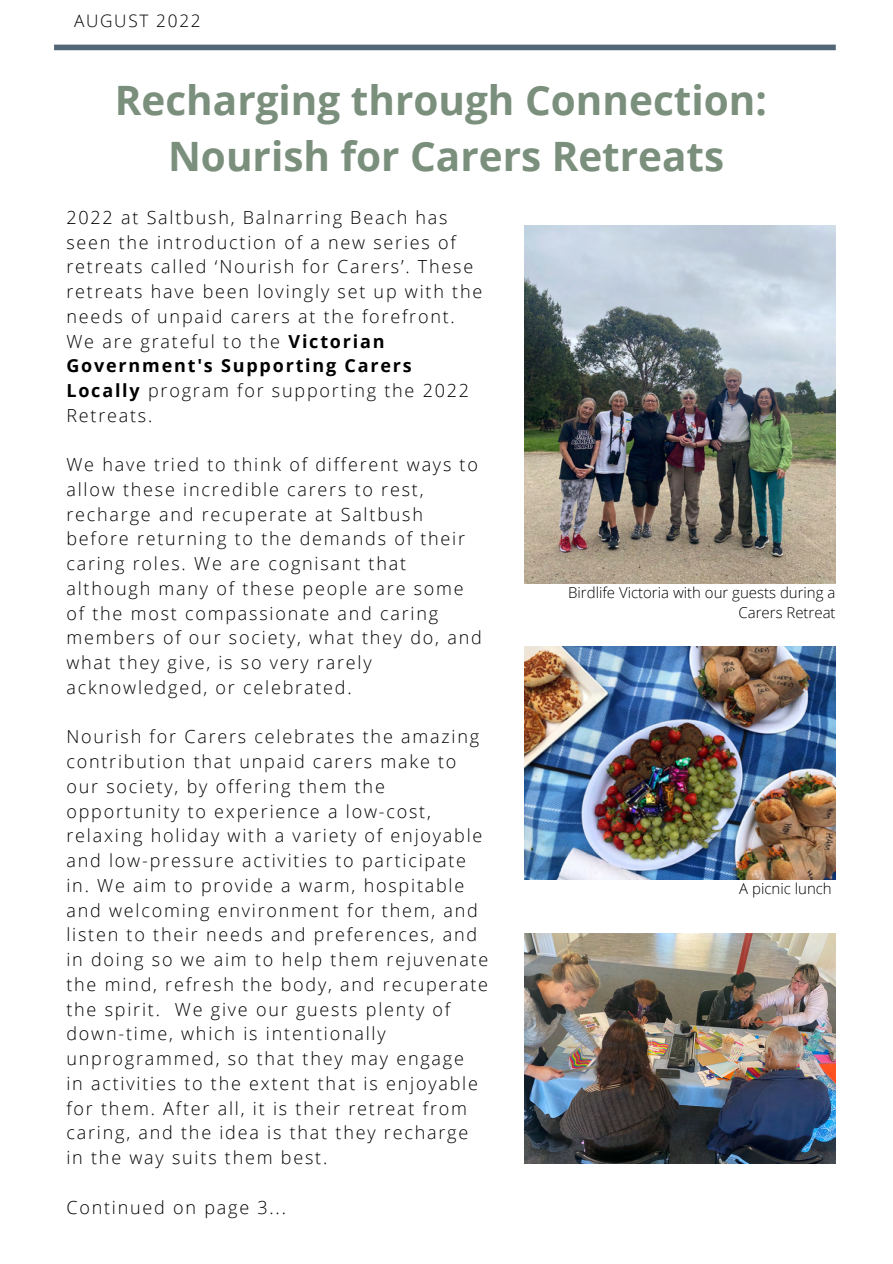
<style>
.page{position:relative;width:893px;height:1264px;background:#fff}
.page>*{position:absolute;margin:0;border:0;box-sizing:border-box;transform-origin:0 0}
.t1{font:700 40.5px/56.2px "Open Sans";color:#7b8f7d;text-align:center}
.t2{font:300 18px/24.8px "Open Sans";letter-spacing:.1em;color:#000}
.t3{font:300 17.25px "Open Sans";letter-spacing:.1em;color:#000}
.t4{font:300 15px/20.2px "Open Sans";color:#000;text-align:right}
.s1{font-weight:700}
</style>
<div class="page">
<div style="left:54px;top:45px;width:781px;height:5px;background:#526677"></div>
<img style="left:525px;top:226px;width:310px;height:357px">
<img style="left:525px;top:646px;width:310px;height:233px">
<img style="left:525px;top:933px;width:310px;height:230px">
<p class="t3" style="left:74px;top:9px;width:128px">AUGUST 2022</p>
<h1 class="t1" style="left:115px;top:71px;width:653px">Recharging through Connection:<br>Nourish for Carers Retreats</h1>
<p class="t2" style="left:66px;top:204px;width:417px">2022 at Saltbush, Balnarring Beach has seen the introduction of a new series of retreats called ‘Nourish for Carers’. These retreats have been lovingly set up with the needs of unpaid carers at the forefront.<br>We are grateful to the <span class="s1">Victorian Government's Supporting Carers Locally</span> program for supporting the 2022<br>Retreats.</p>
<p class="t2" style="left:66px;top:452px;width:417px">We have tried to think of different ways to allow these incredible carers to rest, recharge and recuperate at Saltbush before returning to the demands of their caring roles. We are cognisant that although many of these people are some of the most compassionate and caring members of our society, what they do, and what they give, is so very rarely acknowledged, or celebrated.</p>
<p class="t2" style="left:66px;top:724px;width:423px">Nourish for Carers celebrates the amazing contribution that unpaid carers make to our society, by offering them the opportunity to experience a low-cost, relaxing holiday with a variety of enjoyable and low-pressure activities to participate in. We aim to provide a warm, hospitable and welcoming environment for them, and listen to their needs and preferences, and in doing so we aim to help them rejuvenate the mind, refresh the body, and recuperate the spirit. We give our guests plenty of down-time, which is intentionally unprogrammed, so that they may engage<br>in activities to the extent that is enjoyable for them. After all, it is their retreat from caring, and the idea is that they recharge in the way suits them best.</p>
<p class="t2" style="left:66px;top:1194px;width:221px">Continued on page 3...</p>
<p class="t4" style="left:568px;top:581px;width:269px">Birdlife Victoria with our guests during a<br>Carers Retreat</p>
<p class="t4" style="left:739px;top:878px;width:94px">A picnic lunch</p>
</div>
